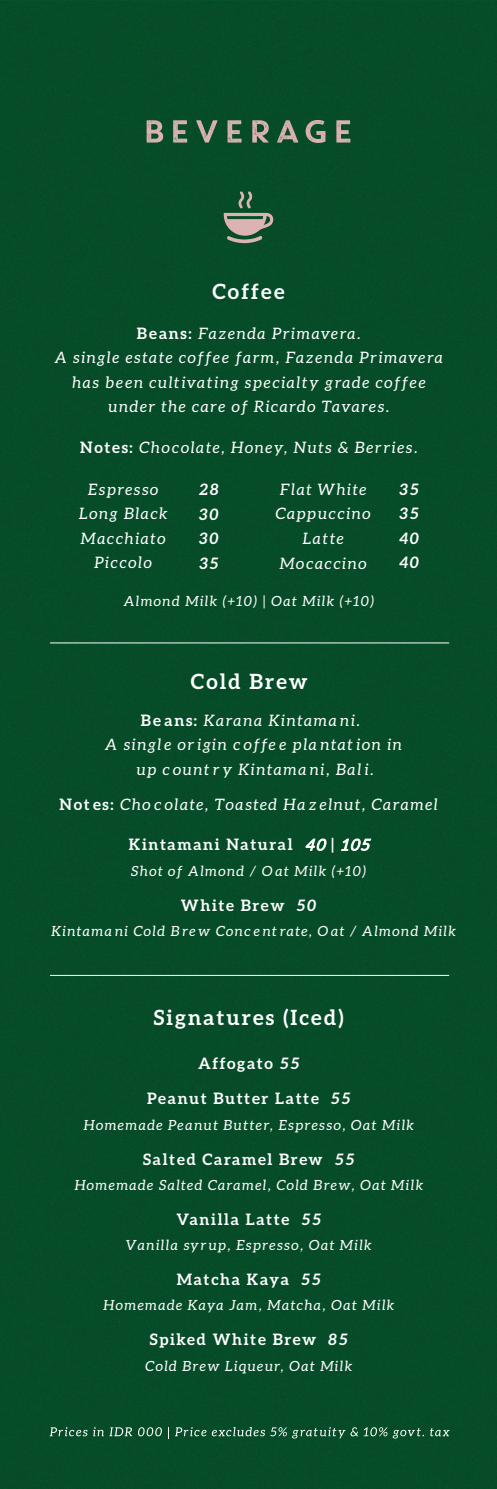
<style>
.page{position:relative;width:497px;height:1489px;background:#fff}
.page>*{position:absolute;margin:0;border:0;box-sizing:border-box;transform-origin:0 0}
.t1{font:700 21px "Aleo";letter-spacing:.1em;color:#fff}
.t2{font:italic 15.75px/24.5px "Aleo";letter-spacing:.1em;color:#fff;text-align:center}
.t3{font:700 15.75px "Aleo";letter-spacing:.1em;color:#fff}
.t4{font:italic 700 15.75px/24.5px "Aleo";letter-spacing:.1em;color:#fff;text-align:justify}
.t5{font:italic 14px "Aleo";letter-spacing:.1em;color:#fff}
.s1{font-weight:700;font-style:normal}
.s2{font-weight:400;font-style:italic}
.s3{font-style:italic}
</style>
<div class="page">
<div style="left:0;top:0;width:496px;height:1488px;background:#064c29"></div>
<svg style="left:146px;top:120px;width:17px;height:22px"></svg>
<svg style="left:173px;top:120px;width:14px;height:23px"></svg>
<svg style="left:196px;top:120px;width:21px;height:22px"></svg>
<svg style="left:227px;top:120px;width:14px;height:23px"></svg>
<svg style="left:252px;top:120px;width:16px;height:23px"></svg>
<svg style="left:277px;top:120px;width:21px;height:23px"></svg>
<svg style="left:305px;top:120px;width:20px;height:23px"></svg>
<svg style="left:336px;top:120px;width:14px;height:23px"></svg>
<svg style="left:223px;top:191px;width:51px;height:52px;background:#54715b"></svg>
<hr style="left:50px;top:642px;width:398px;height:1px;background:#fff">
<hr style="left:50px;top:975px;width:398px;height:1px;background:#fff">
<svg style="left:50px;top:1426px;width:37px;height:10px"></svg>
<svg style="left:93px;top:1426px;width:39px;height:9px"></svg>
<svg style="left:138px;top:1426px;width:24px;height:10px"></svg>
<svg style="left:168px;top:1426px;width:1px;height:12px"></svg>
<svg style="left:175px;top:1426px;width:89px;height:10px"></svg>
<svg style="left:270px;top:1426px;width:153px;height:12px;background:#316b4d"></svg>
<svg style="left:429px;top:1427px;width:20px;height:9px"></svg>
<h1 class="t1" style="left:212px;top:279px;width:74px">Coffee</h1>
<p class="t2" style="left:55px;top:320px;width:389px"><span class="s1">Beans:</span> Fazenda Primavera.<br>A single estate coffee farm, Fazenda Primavera has been cultivating specialty grade coffee under the care of Ricardo Tavares.</p>
<p class="t2" style="left:80px;top:435px;width:338px"><span class="s1">Notes:</span> Chocolate, Honey, Nuts &amp; Berries.</p>
<p class="t2" style="left:275px;top:477px;width:96px">Flat White<br>Cappuccino<br>Latte<br>Mocaccino</p>
<p class="t5" style="left:123px;top:593px;width:251px">Almond Milk (+10) | Oat Milk (+10)</p>
<p class="t2" style="left:79px;top:477px;width:90px">Espresso<br>Long Black<br>Macchiato<br>Piccolo</p>
<p class="t4" style="left:398px;top:476px;width:22px">35<br>35<br>40<br>40</p>
<p class="t4" style="left:199px;top:477px;width:21px">28<br>30<br>30<br>35</p>
<h1 class="t1" style="left:191px;top:669px;width:118px">Cold Brew</h1>
<p class="t2" style="left:105px;top:707px;width:298px"><span class="s1">Be ans:</span> Karana Kintama ni.<br>A singl e or igin c offe e pla ntat ion in up c ount r y Kintama ni, Bal i.</p>
<p class="t2" style="left:60px;top:792px;width:379px"><span class="s1">Not es:</span> Cho c olate, Toasted Ha z elnut, Caramel</p>
<p class="t3" style="left:129px;top:835px;width:245px">Kintamani Natural <span class="s2">40</span>| <span class="s2">105</span></p>
<p class="t5" style="left:131px;top:862px;width:236px">Shot of Almond / O at Milk (+10)</p>
<p class="t3" style="left:181px;top:896px;width:137px">White Brew <span class="s3">50</span></p>
<p class="t5" style="left:51px;top:923px;width:405px">Kintama ni Cold B re w Conc e nt rate, O at / Almond Milk</p>
<h1 class="t1" style="left:153px;top:1005px;width:191px">Signatures (Iced)</h1>
<p class="t3" style="left:198px;top:1054px;width:103px">Affogato <span class="s3">55</span></p>
<p class="t3" style="left:147px;top:1089px;width:205px">Peanut Butter Latte <span class="s3">55</span></p>
<p class="t5" style="left:84px;top:1116px;width:331px">Homemade Peanut Butter, Espresso, Oat Milk</p>
<p class="t3" style="left:143px;top:1149px;width:212px">Salted Caramel Brew <span class="s3">55</span></p>
<p class="t5" style="left:75px;top:1176px;width:349px">Homemade Salted Caramel, Cold Brew, Oat Milk</p>
<p class="t3" style="left:176px;top:1209px;width:146px">Vanilla Latte <span class="s3">55</span></p>
<p class="t5" style="left:126px;top:1237px;width:247px">Vanilla syrup, Espresso, Oat Milk</p>
<p class="t3" style="left:177px;top:1270px;width:145px">Matcha Kaya <span class="s3">55</span></p>
<p class="t5" style="left:103px;top:1297px;width:292px">Homemade Kaya Jam, Matcha, Oat Milk</p>
<p class="t3" style="left:150px;top:1330px;width:199px">Spiked White Brew <span class="s3">85</span></p>
<p class="t5" style="left:145px;top:1357px;width:208px">Cold Brew Liqueur, Oat Milk</p>
</div>
